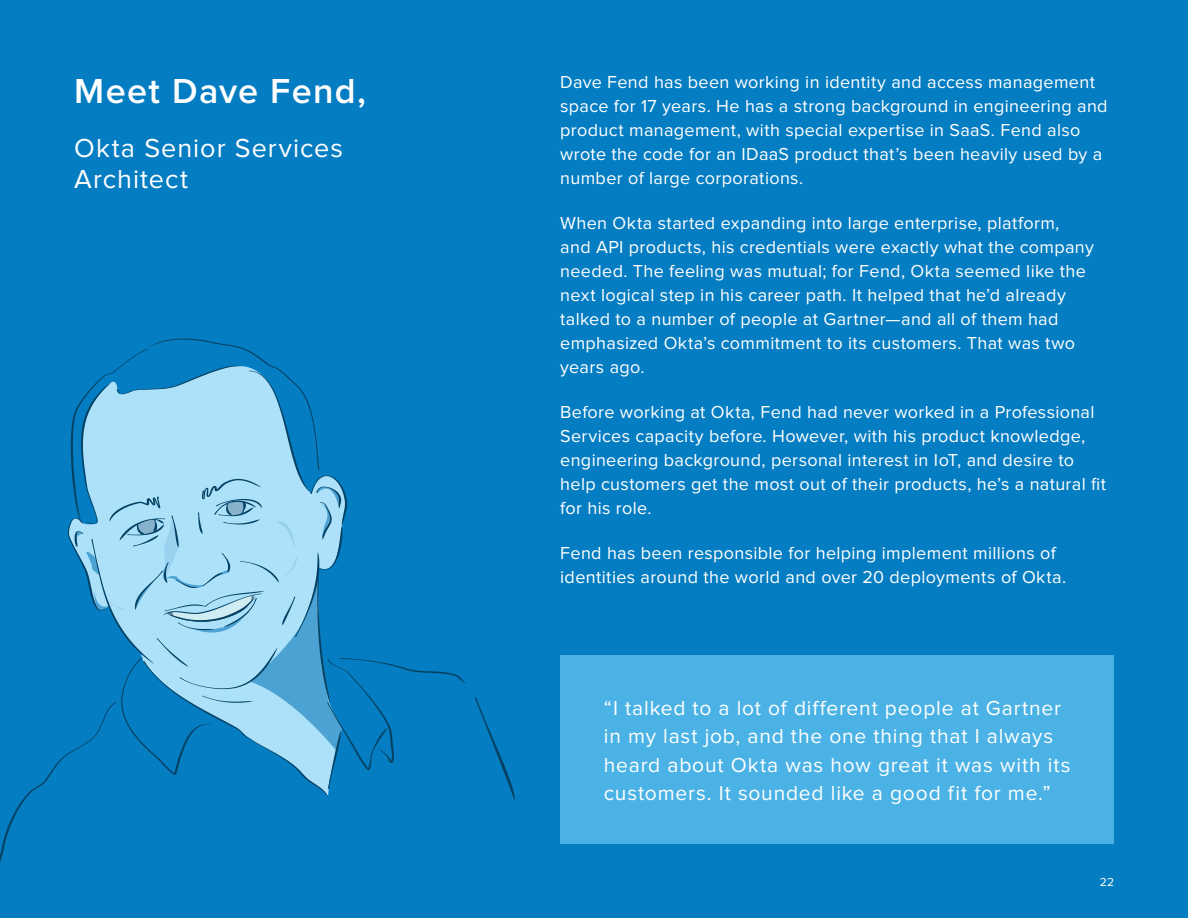
<style>
.page{position:relative;width:1188px;height:918px;background:#047dc2}
.page>*{position:absolute;margin:0;border:0;box-sizing:border-box;transform-origin:0 0}
.t1{font:600 36px "Proxima Nova";letter-spacing:.035em;color:#fff}
.t2{font:27px/31.5px "Proxima Nova";letter-spacing:.04em;color:#fff}
.t3{font:21px/28.5px "Proxima Nova";letter-spacing:.04em;color:#fff}
.t4{font:18px/24px "Proxima Nova";letter-spacing:.02em;color:#fff}
.t5{font:12px "Proxima Nova";color:#fff}
</style>
<div class="page">
<div style="left:560px;top:656px;width:554px;height:188px;background:#4ab2e5"></div>
<svg style="left:0;top:339px;width:466px;height:524px"></svg>
<svg style="left:475px;top:698px;width:40px;height:103px"></svg>
<h1 class="t1" style="left:74px;top:74px;width:293px">Meet Dave Fend,</h1>
<h2 class="t2" style="left:74px;top:133px;width:270px">Okta Senior Services<br>Architect</h2>
<p class="t4" style="left:560px;top:71px;width:549px">Dave Fend has been working in identity and access management space for 17 years. He has a strong background in engineering and product management, with special expertise in SaaS. Fend also wrote the code for an IDaaS product that’s been heavily used by a number of large corporations.</p>
<p class="t4" style="left:560px;top:212px;width:535px">When Okta started expanding into large enterprise, platform, and API products, his credentials were exactly what the company needed. The feeling was mutual; for Fend, Okta seemed like the next logical step in his career path. It helped that he’d already talked to a number of people at Gartner—and all of them had emphasized Okta’s commitment to its customers. That was two years ago.</p>
<p class="t4" style="left:560px;top:401px;width:547px">Before working at Okta, Fend had never worked in a Professional Services capacity before. However, with his product knowledge, engineering background, personal interest in IoT, and desire to help customers get the most out of their products, he’s a natural fit for his role.</p>
<p class="t4" style="left:560px;top:542px;width:507px">Fend has been responsible for helping implement millions of identities around the world and over 20 deployments of Okta.</p>
<p class="t3" style="left:604px;top:694px;width:468px">“I talked to a lot of different people at Gartner in my last job, and the one thing that I always heard about Okta was how great it was with its customers. It sounded like a good fit for me.”</p>
<p class="t5" style="left:1100px;top:877px;width:16px">22</p>
</div>
